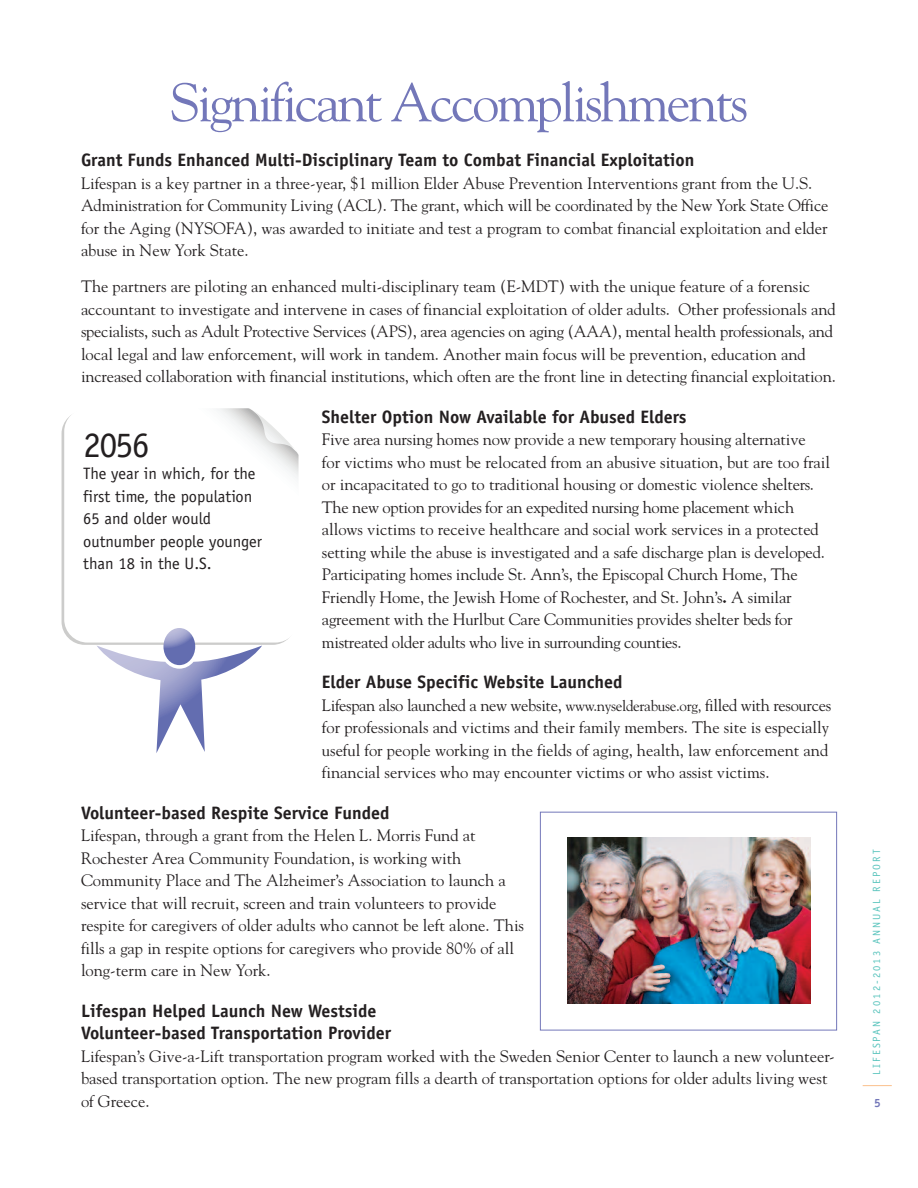
<style>
.page{position:relative;width:918px;height:1188px;background:#fff}
.page>*{position:absolute;margin:0;border:0;box-sizing:border-box;transform-origin:0 0}
.t1{font:54px "Goudy";letter-spacing:-.05em;color:#7377b9}
.t2{font:36px "Officina Sans";color:#231f20}
.t3{font:700 18px/22.5px "Officina Sans";color:#231f20}
.t4{font:16.5px/22.5px "Goudy";color:#231f20}
.t5{font:16.5px/22.5px "Officina Sans";color:#231f20}
.t6{font:700 12px "Officina Sans";color:#7377b9}
.t7{font:10.5px "Officina Sans";letter-spacing:.2em;color:#5ac4bd}
.s1{font-weight:700}
.s2{font-size:15px}
</style>
<div class="page">
<svg style="left:64px;top:408px;width:235px;height:235px"></svg>
<svg style="left:248px;top:408px;width:51px;height:47px"></svg>
<svg style="left:163px;top:628px;width:32px;height:37px"></svg>
<svg style="left:97px;top:646px;width:165px;height:107px"></svg>
<svg style="left:863px;top:1085px;width:29px;height:1px"></svg>
<div style="left:540px;top:812px;width:297px;height:218px;border:1px solid #7377b9"></div>
<img style="left:567px;top:837px;width:243px;height:167px">
<h1 class="t1" style="left:170px;top:71px;width:580px">Significant Accomplishments</h1>
<p class="t3" style="left:81px;top:150px;width:615px">Grant Funds Enhanced Multi-Disciplinary Team to Combat Financial Exploitation</p>
<p class="t4" style="left:81px;top:172px;width:749px">Lifespan is a key partner in a three-year, $1 million Elder Abuse Prevention Interventions grant from the U.S.<br>Administration for Community Living (ACL). The grant, which will be coordinated by the New York State Office for the Aging (NYSOFA), was awarded to initiate and test a program to combat financial exploitation and elder abuse in New York State.</p>
<p class="t4" style="left:81px;top:275px;width:756px">The partners are piloting an enhanced multi-disciplinary team (E-MDT) with the unique feature of a forensic accountant to investigate and intervene in cases of financial exploitation of older adults. Other professionals and specialists, such as Adult Protective Services (APS), area agencies on aging (AAA), mental health professionals, and local legal and law enforcement, will work in tandem. Another main focus will be prevention, education and increased collaboration with financial institutions, which often are the front line in detecting financial exploitation.</p>
<p class="t3" style="left:322px;top:407px;width:366px">Shelter Option Now Available for Abused Elders</p>
<p class="t4" style="left:322px;top:428px;width:510px">Five area nursing homes now provide a new temporary housing alternative<br>for victims who must be relocated from an abusive situation, but are too frail or incapacitated to go to traditional housing or domestic violence shelters.<br>The new option provides for an expedited nursing home placement which allows victims to receive healthcare and social work services in a protected setting while the abuse is investigated and a safe discharge plan is developed.<br>Participating homes include St. Ann’s, the Episcopal Church Home, The Friendly Home, the Jewish Home of Rochester, and St. John’s<span class="s1">.</span> A similar agreement with the Hurlbut Care Communities provides shelter beds for mistreated older adults who live in surrounding counties.</p>
<p class="t3" style="left:322px;top:672px;width:302px">Elder Abuse Specific Website Launched</p>
<p class="t4" style="left:322px;top:694px;width:511px">Lifespan also launched a new website, <span class="s2">www.nyselderabuse.org,</span> filled with resources for professionals and victims and their family members. The site is especially useful for people working in the fields of aging, health, law enforcement and financial services who may encounter victims or who assist victims.</p>
<p class="t3" style="left:81px;top:803px;width:310px">Volunteer-based Respite Service Funded</p>
<p class="t4" style="left:81px;top:824px;width:445px">Lifespan, through a grant from the Helen L. Morris Fund at Rochester Area Community Foundation, is working with Community Place and The Alzheimer’s Association to launch a service that will recruit, screen and train volunteers to provide respite for caregivers of older adults who cannot be left alone. This fills a gap in respite options for caregivers who provide 80% of all long-term care in New York.</p>
<p class="t3" style="left:81px;top:1001px;width:312px">Lifespan Helped Launch New Westside<br>Volunteer-based Transportation Provider</p>
<p class="t4" style="left:81px;top:1045px;width:755px">Lifespan’s Give-a-Lift transportation program worked with the Sweden Senior Center to launch a new volunteer&shy;based transportation option. The new program fills a dearth of transportation options for older adults living west of Greece.</p>
<h2 class="t2" style="left:83px;top:431px;width:68px">2056</h2>
<p class="t5" style="left:83px;top:464px;width:180px">The year in which, for the first time, the population<br>65 and older would outnumber people younger than 18 in the U.S.</p>
<p class="t7" style="left:873px;top:1075px;width:227px;rotate:-90deg">LIFESPAN 2012-2013 ANNUAL REPORT</p>
<p class="t6" style="left:874px;top:1098px;width:8px">5</p>
</div>
